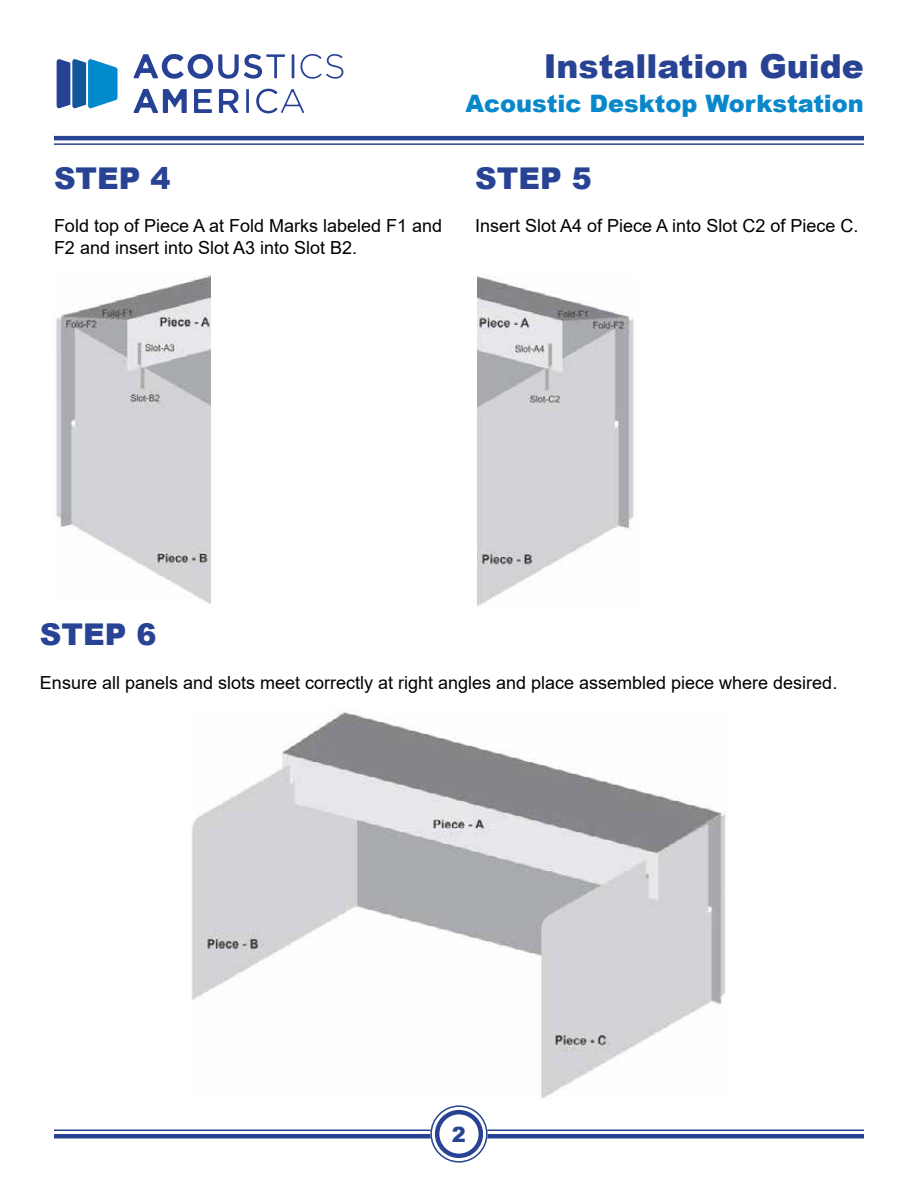
<style>
.page{position:relative;width:918px;height:1188px;background:#fff}
.page>*{position:absolute;margin:0;border:0;box-sizing:border-box;transform-origin:0 0}
.t1{font:900 33px "Arial";color:#284394}
.t2{font:900 30px "Arial";color:#284394}
.t3{font:900 24px "Arial";color:#0888ca}
.t4{font:900 21px "Arial";color:#284394}
.t5{font:18px/21.6px "Arial";color:#000}
</style>
<div class="page">
<svg style="left:56px;top:59px;width:62px;height:50px;background:#3f87c0"></svg>
<svg style="left:133px;top:54px;width:152px;height:25px"></svg>
<hr style="left:292px;top:54px;width:2px;height:24px;background:#274194">
<svg style="left:300px;top:54px;width:43px;height:25px"></svg>
<svg style="left:133px;top:89px;width:54px;height:24px"></svg>
<svg style="left:194px;top:89px;width:18px;height:24px"></svg>
<svg style="left:219px;top:89px;width:20px;height:24px"></svg>
<hr style="left:246px;top:89px;width:3px;height:24px;background:#274194">
<svg style="left:256px;top:89px;width:48px;height:24px"></svg>
<hr style="left:54px;top:136px;width:810px;height:4px;background:#284394">
<hr style="left:54px;top:143px;width:810px;height:2px;background:#284394">
<hr style="left:54px;top:1130px;width:810px;height:1px;background:#284394">
<hr style="left:54px;top:1134px;width:810px;height:4px;background:#284394">
<div style="left:435px;top:1110px;width:48px;height:48px;background:#fff;border-radius:50%"></div>
<div style="left:430px;top:1105px;width:58px;height:58px;border:9px solid #fff;border-radius:50%"></div>
<div style="left:430px;top:1105px;width:58px;height:58px;border:2px solid #284394;border-radius:50%"></div>
<div style="left:435px;top:1110px;width:48px;height:48px;border:5px solid #284394;border-radius:50%"></div>
<img style="left:56px;top:275px;width:154px;height:328px">
<img style="left:477px;top:276px;width:157px;height:330px">
<img style="left:191px;top:712px;width:535px;height:387px">
<h2 class="t2" style="left:54px;top:167px;width:118px">STEP 4</h2>
<p class="t5" style="left:54px;top:215px;width:390px">Fold top of Piece A at Fold Marks labeled F1 and<br>F2 and insert into Slot A3 into Slot B2.</p>
<h1 class="t1" style="left:544px;top:54px;width:322px">Installation Guide</h1>
<h3 class="t3" style="left:466px;top:95px;width:400px">Acoustic Desktop Workstation</h3>
<h2 class="t2" style="left:475px;top:167px;width:118px">STEP 5</h2>
<p class="t5" style="left:475px;top:215px;width:385px">Insert Slot A4 of Piece A into Slot C2 of Piece C.</p>
<h2 class="t2" style="left:40px;top:624px;width:118px">STEP 6</h2>
<p class="t5" style="left:40px;top:671px;width:799px">Ensure all panels and slots meet correctly at right angles and place assembled piece where desired.</p>
<p class="t4" style="left:452px;top:1126px;width:16px">2</p>
</div>
